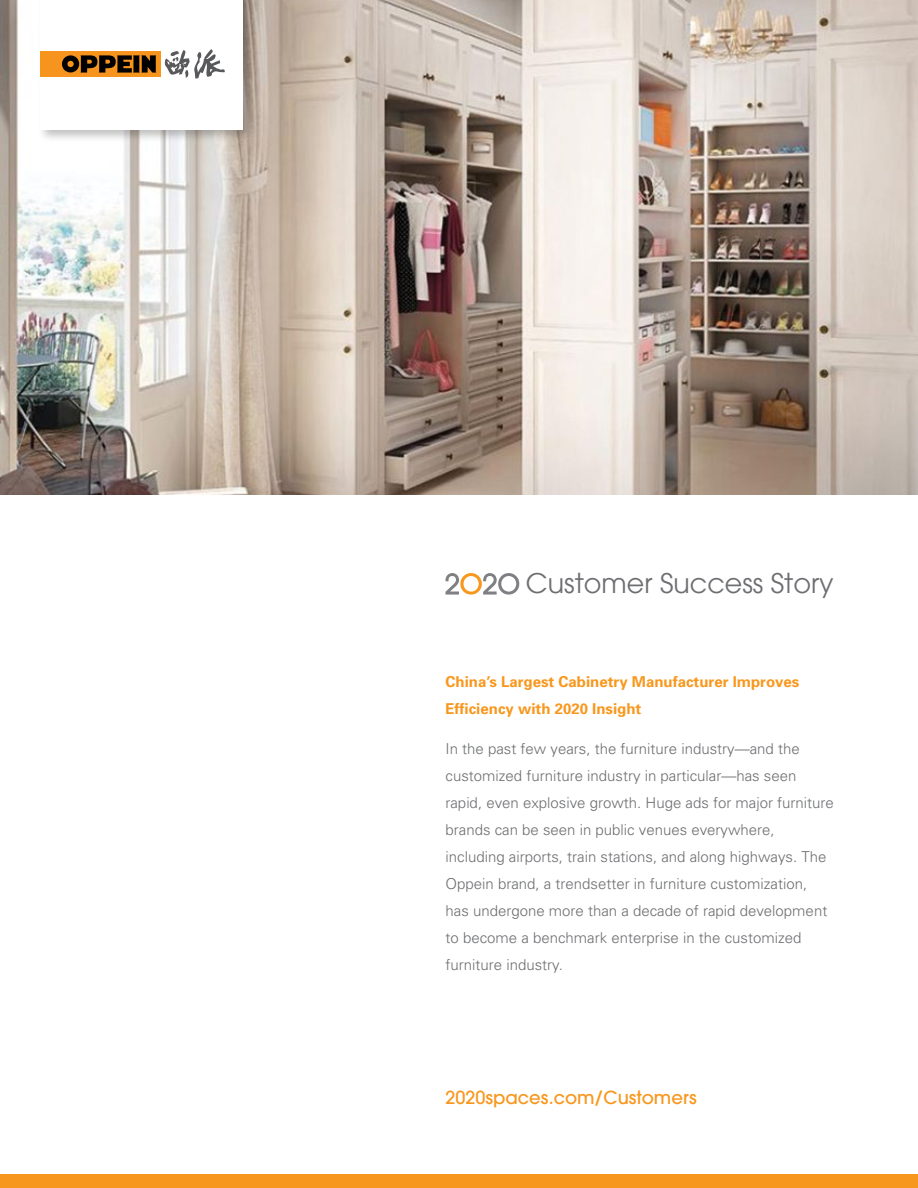
<style>
.page{position:relative;width:918px;height:1188px;background:#fff}
.page>*{position:absolute;margin:0;border:0;box-sizing:border-box;transform-origin:0 0}
.t1{font:27px "Avant Garde";color:#6d6e71}
.t2{font:500 18px "Avant Garde";color:#f8971d}
.t3{font:300 15px/27px "Univers";color:#6d6e71}
.t4{font:700 15px/27px "Univers";color:#f8971d}
</style>
<div class="page">
<img style="left:0;top:0;width:918px;height:495px">
<svg style="left:446px;top:573px;width:73px;height:22px"></svg>
<div style="left:0;top:1174px;width:918px;height:14px;background:#f8971d"></div>
<div style="left:38px;top:0;width:219px;height:143px;background:#000;opacity:.25"></div>
<div style="left:40px;top:0;width:203px;height:130px;background:#fff"></div>
<div style="left:40px;top:51px;width:121px;height:26px;background:#f7941e"></div>
<svg style="left:62px;top:55px;width:94px;height:18px"></svg>
<svg style="left:165px;top:49px;width:60px;height:30px"></svg>
<h1 class="t1" style="left:526px;top:568px;width:309px">Customer Success Story</h1>
<p class="t4" style="left:446px;top:668px;width:355px">China’s Largest Cabinetry Manufacturer Improves<br>Efficiency with 2020 Insight</p>
<p class="t3" style="left:446px;top:736px;width:390px">In the past few years, the furniture industry—and the customized furniture industry in particular—has seen rapid, even explosive growth. Huge ads for major furniture brands can be seen in public venues everywhere, including airports, train stations, and along highways. The Oppein brand, a trendsetter in furniture customization, has undergone more than a decade of rapid development to become a benchmark enterprise in the customized furniture industry.</p>
<p class="t2" style="left:446px;top:1086px;width:253px">2020spaces.com/Customers</p>
</div>
